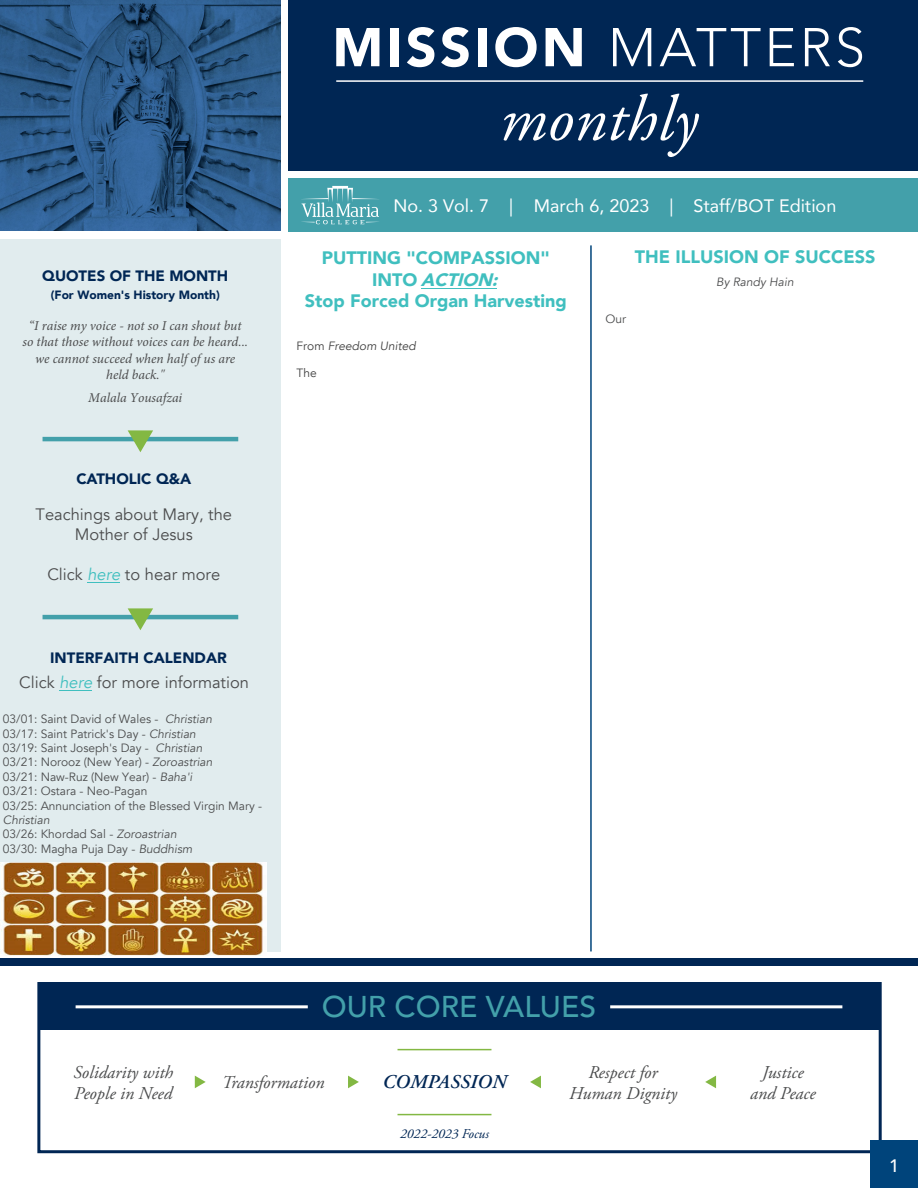
<style>
.page{position:relative;width:918px;height:1188px;background:#fff}
.page>*{position:absolute;margin:0;border:0;box-sizing:border-box;transform-origin:0 0}
.t1{font:italic 64.5px "Adobe Garamond Pro";letter-spacing:.01em;color:#fff}
.t2{font:900 54px "Avenir";letter-spacing:.06em;color:#fff}
.t3{font:500 30px "Avenir";color:#43a0aa}
.t4{font:italic 600 19.5px "Adobe Garamond Pro";letter-spacing:.015em;color:#002654}
.t5{font:italic 18px/21.6px "Adobe Garamond Pro";color:#4b4c4d;text-align:center}
.t6{font:900 18px/21.6px "Avenir";color:#40bfbf;text-align:center}
.t7{font:18px "Avenir";color:#fff}
.t8{font:500 18px "Avenir";color:#fff}
.t9{font:16.5px/19.8px "Avenir";color:#4b4c4d;text-align:center}
.t10{font:900 15px "Avenir";color:#002654}
.t11{font:italic 13.5px/16.2px "Minion Pro";color:#4b4c4d;text-align:center}
.t12{font:italic 13.5px "Adobe Garamond Pro";color:#002654}
.t13{font:12px/14.4px "Avenir";color:#4b4c4d}
.t14{font:900 12px "Avenir";color:#002654}
.t15{font:italic 12px "Avenir";color:#404040}
.t16{font:italic 12px "Avenir";color:#4b4c4d}
.t17{font:12px "Avenir";color:#404040}
.s1{font-style:italic;color:#40bfbf}
.s2{font-style:italic}
.s3{font-weight:300}
.s4{font-style:normal}
</style>
<div class="page">
<img style="left:0;top:0;width:281px;height:231px">
<div style="left:288px;top:0;width:630px;height:171px;background:#002654"></div>
<div style="left:37px;top:982px;width:845px;height:171px;border:3px solid #002654"></div>
<div style="left:0;top:239px;width:281px;height:712px;background:#e1ecee"></div>
<div style="left:288px;top:178px;width:630px;height:54px;background:#43a0aa"></div>
<hr style="left:590px;top:245px;width:2px;height:706px;background:#00447b">
<div style="left:0;top:958px;width:918px;height:7px;background:#002654"></div>
<svg style="left:195px;top:1076px;width:11px;height:12px"></svg>
<svg style="left:705px;top:1076px;width:11px;height:12px"></svg>
<svg style="left:348px;top:1076px;width:11px;height:12px"></svg>
<svg style="left:530px;top:1076px;width:11px;height:12px"></svg>
<hr style="left:43px;top:437px;width:195px;height:4px;background:#43a0aa">
<hr style="left:43px;top:615px;width:195px;height:4px;background:#43a0aa">
<svg style="left:128px;top:608px;width:25px;height:22px"></svg>
<svg style="left:128px;top:430px;width:25px;height:22px"></svg>
<div style="left:39px;top:982px;width:841px;height:48px;background:#002654"></div>
<div style="left:870px;top:1140px;width:48px;height:48px;background:#00447b"></div>
<hr style="left:336px;top:80px;width:527px;height:2px;background:#fff">
<hr style="left:421px;top:288px;width:76px;height:1px;background:#40bfbf">
<hr style="left:610px;top:1005px;width:232px;height:3px;background:#fff">
<hr style="left:76px;top:1005px;width:232px;height:3px;background:#fff">
<hr style="left:398px;top:1049px;width:93px;height:1px;background:#83b843">
<hr style="left:398px;top:1114px;width:93px;height:1px;background:#83b843">
<hr style="left:88px;top:582px;width:32px;height:1px;background:#40bfbf">
<hr style="left:60px;top:690px;width:32px;height:1px;background:#40bfbf">
<svg style="left:301px;top:186px;width:78px;height:38px"></svg>
<img style="left:1px;top:862px;width:266px;height:94px">
<p class="t10" style="left:42px;top:263px;width:188px">QUOTES OF THE MONTH</p>
<p class="t14" style="left:51px;top:285px;width:171px">(For Women's History Month)</p>
<p class="t11" style="left:23px;top:318px;width:227px">“I raise my voice - not so I can shout but so that those without voices can be heard... we cannot succeed when half of us are held back."</p>
<p class="t11" style="left:88px;top:390px;width:96px">Malala Yousafzai</p>
<p class="t10" style="left:76px;top:466px;width:116px">CATHOLIC Q&amp;A</p>
<h3 class="t9" style="left:36px;top:505px;width:198px">Teachings about Mary, the<br>Mother of Jesus</h3>
<h3 class="t9" style="left:47px;top:564px;width:174px">Click <span class="s1">here</span> to hear more</h3>
<p class="t10" style="left:50px;top:645px;width:178px">INTERFAITH CALENDAR</p>
<h3 class="t9" style="left:19px;top:673px;width:231px">Click <span class="s1">here</span> for more information</h3>
<p class="t13" style="left:3px;top:712px;width:261px">03/01: Saint David of Wales - <span class="s2">Christian<br></span>03/17: Saint Patrick's Day - <span class="s2">Christian<br></span>03/19: Saint Joseph's Day - <span class="s2">Christian<br></span>03/21: Norooz (New Year) - <span class="s2">Zoroastrian<br></span>03/21: Naw-Ruz (New Year) - <span class="s2">Baha'i<br></span>03/21: Ostara - Neo-Pagan<br>03/25: Annunciation of the Blessed Virgin Mary -</p>
<p class="t13" style="left:3px;top:813px;width:191px"><span class="s2">Christian<br></span>03/26: Khordad Sal - <span class="s2">Zoroastrian<br></span>03/30: Magha Puja Day - <span class="s2">Buddhism</span></p>
<h2 class="t2" style="left:332px;top:1px;width:534px">MISSION <span class="s3">MATTERS</span></h2>
<h1 class="t1" style="left:500px;top:81px;width:199px">monthly</h1>
<h3 class="t7" style="left:394px;top:192px;width:444px">No. 3 Vol. 7 | March 6, 2023 | Staff/BOT Edition</h3>
<h3 class="t6" style="left:305px;top:246px;width:263px">PUTTING "COMPASSION"<br>I N T O <span class="s2">ACTION:<br></span>Stop Forced Organ Harvesting</h3>
<p class="t15" style="left:297px;top:338px;width:121px"><span class="s4">From</span> Freedom United</p>
<p class="t17" style="left:297px;top:365px;width:22px">The</p>
<h3 class="t6" style="left:635px;top:246px;width:242px">THE ILLUSION OF SUCCESS</h3>
<p class="t16" style="left:716px;top:275px;width:79px">By Randy Hain</p>
<p class="t13" style="left:605px;top:311px;width:22px">Our</p>
<h3 class="t3" style="left:322px;top:981px;width:276px">OUR CORE VALUES</h3>
<h3 class="t5" style="left:74px;top:1062px;width:101px;text-align:left">Solidarity with<br>People in Need</h3>
<h3 class="t5" style="left:569px;top:1062px;width:109px">Respect for<br>Human Dignity</h3>
<h3 class="t4" style="left:383px;top:1071px;width:125px">COMPASSION</h3>
<h3 class="t5" style="left:222px;top:1072px;width:104px">Transformation</h3>
<p class="t12" style="left:400px;top:1126px;width:90px">2022-2023 Focus</p>
<h3 class="t5" style="left:750px;top:1062px;width:67px">Justice and Peace</h3>
<h3 class="t8" style="left:889px;top:1150px;width:12px">1</h3>
</div>
